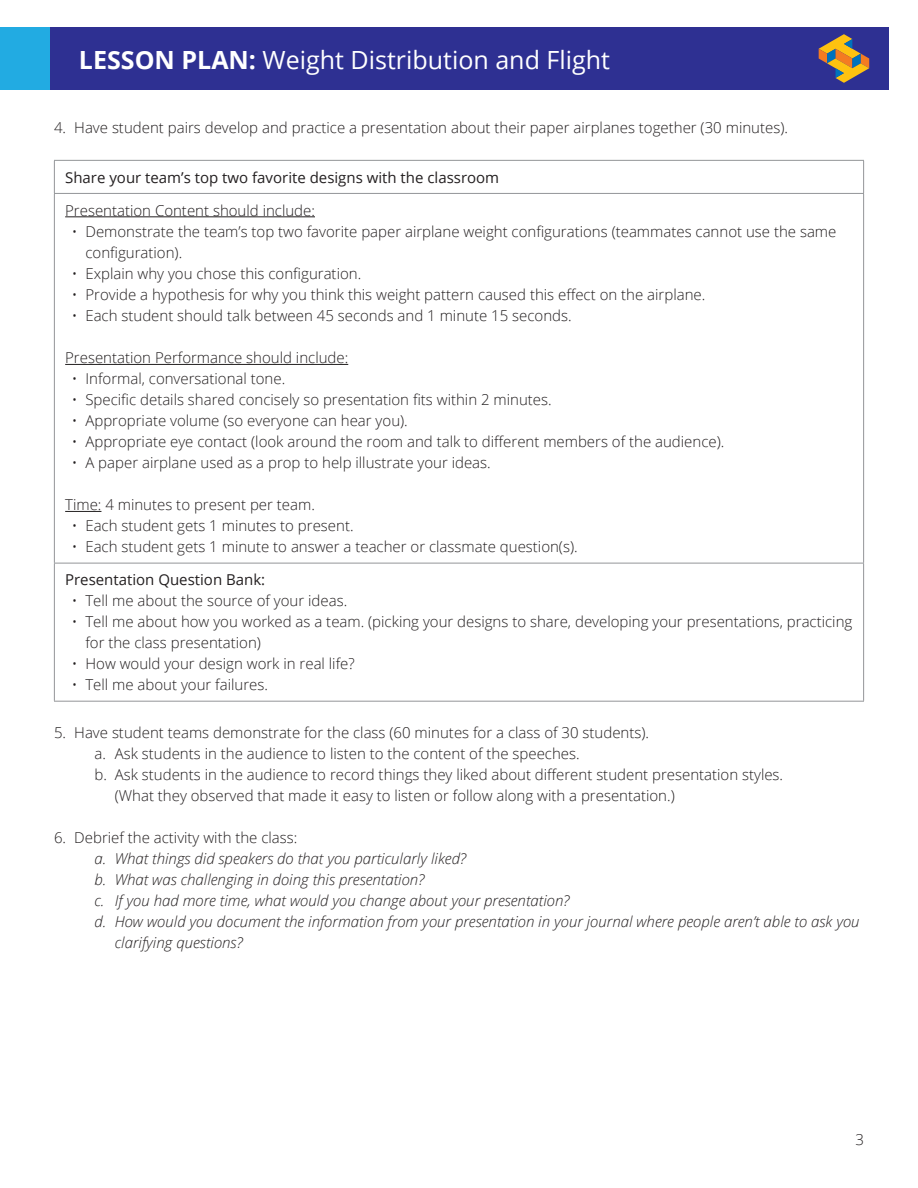
<style>
.page{position:relative;width:918px;height:1188px;background:#fff}
.page>*{position:absolute;margin:0;border:0;box-sizing:border-box;transform-origin:0 0}
.t1{font:25.05px "Open Sans";color:#fff}
.Sub-bullet__no_lette{font:300 15px/21px "Open Sans";color:#231f20}
.t2{font:italic 300 15px/21px "Open Sans";color:#231f20}
.t3{font:15px "Open Sans";color:#231f20}
.s1{font-weight:700}
</style>
<div class="page">
<div style="left:26px;top:27px;width:864px;height:63px;background:#2e3092"></div>
<svg style="left:819px;top:34px;width:50px;height:49px"></svg>
<div style="left:0;top:27px;width:50px;height:63px;background:#22abe2"></div>
<hr style="left:54px;top:160px;width:810px;height:1px;background:#939598">
<hr style="left:54px;top:161px;width:1px;height:32px;background:#939598">
<hr style="left:863px;top:161px;width:1px;height:32px;background:#939598">
<hr style="left:54px;top:193px;width:810px;height:1px;background:#939598">
<hr style="left:54px;top:194px;width:1px;height:369px;background:#939598">
<hr style="left:863px;top:194px;width:1px;height:369px;background:#939598">
<hr style="left:54px;top:563px;width:810px;height:1px;background:#939598">
<hr style="left:54px;top:563px;width:1px;height:138px;background:#939598">
<hr style="left:863px;top:563px;width:1px;height:138px;background:#939598">
<hr style="left:54px;top:701px;width:810px;height:1px;background:#939598">
<hr style="left:65px;top:216px;width:250px;height:1px;background:#231f20">
<hr style="left:65px;top:364px;width:283px;height:1px;background:#231f20">
<hr style="left:65px;top:511px;width:36px;height:1px;background:#231f20">
<h1 class="t1" style="left:79px;top:43px;width:533px"><span class="s1">LESSON PLAN:</span> Weight Distribution and Flight</h1>
<p class="Sub-bullet__no_lette" style="left:54px;top:117px;width:736px">4. Have student pairs develop and practice a presentation about their paper airplanes together (30 minutes).</p>
<p class="t3" style="left:65px;top:167px;width:436px">Share your team’s top two favorite designs with the classroom</p>
<p class="Sub-bullet__no_lette" style="left:65px;top:199px;width:251px">Presentation Content should include:</p>
<p class="Sub-bullet__no_lette" style="left:85px;top:220px;width:753px;text-indent:-14px">• Demonstrate the team’s top two favorite paper airplane weight configurations (teammates cannot use the same configuration).</p>
<p class="Sub-bullet__no_lette" style="left:72px;top:262px;width:291px">• Explain why you chose this configuration.</p>
<p class="Sub-bullet__no_lette" style="left:72px;top:283px;width:635px">• Provide a hypothesis for why you think this weight pattern caused this effect on the airplane.</p>
<p class="Sub-bullet__no_lette" style="left:72px;top:304px;width:501px">• Each student should talk between 45 seconds and 1 minute 15 seconds.</p>
<p class="Sub-bullet__no_lette" style="left:65px;top:347px;width:285px">Presentation Performance should include:</p>
<p class="Sub-bullet__no_lette" style="left:72px;top:368px;width:215px">• Informal, conversational tone.</p>
<p class="Sub-bullet__no_lette" style="left:72px;top:389px;width:481px">• Specific details shared concisely so presentation fits within 2 minutes.</p>
<p class="Sub-bullet__no_lette" style="left:72px;top:410px;width:337px">• Appropriate volume (so everyone can hear you).</p>
<p class="Sub-bullet__no_lette" style="left:72px;top:431px;width:654px">• Appropriate eye contact (look around the room and talk to different members of the audience).</p>
<p class="Sub-bullet__no_lette" style="left:72px;top:452px;width:420px">• A paper airplane used as a prop to help illustrate your ideas.</p>
<p class="Sub-bullet__no_lette" style="left:65px;top:494px;width:251px">Time: 4 minutes to present per team.</p>
<p class="Sub-bullet__no_lette" style="left:72px;top:515px;width:283px">• Each student gets 1 minutes to present.</p>
<p class="Sub-bullet__no_lette" style="left:72px;top:536px;width:507px">• Each student gets 1 minute to answer a teacher or classmate question(s).</p>
<p class="t3" style="left:65px;top:570px;width:202px">Presentation Question Bank:</p>
<p class="Sub-bullet__no_lette" style="left:72px;top:590px;width:277px">• Tell me about the source of your ideas.</p>
<p class="Sub-bullet__no_lette" style="left:85px;top:611px;width:768px;text-indent:-14px">• Tell me about how you worked as a team. (picking your designs to share, developing your presentations, practicing for the class presentation)</p>
<p class="Sub-bullet__no_lette" style="left:72px;top:653px;width:284px">• How would your design work in real life?</p>
<p class="Sub-bullet__no_lette" style="left:72px;top:674px;width:198px">• Tell me about your failures.</p>
<p class="Sub-bullet__no_lette" style="left:54px;top:721px;width:597px">5. Have student teams demonstrate for the class (60 minutes for a class of 30 students).</p>
<p class="Sub-bullet__no_lette" style="left:94px;top:742px;width:487px">a. Ask students in the audience to listen to the content of the speeches.</p>
<p class="Sub-bullet__no_lette" style="left:94px;top:763px;width:690px">b. Ask students in the audience to record things they liked about different student presentation styles.</p>
<p class="Sub-bullet__no_lette" style="left:115px;top:784px;width:562px">(What they observed that made it easy to listen or follow along with a presentation.)</p>
<p class="Sub-bullet__no_lette" style="left:54px;top:826px;width:245px">6. Debrief the activity with the class:</p>
<p class="t2" style="left:94px;top:847px;width:373px">a. What things did speakers do that you particularly liked?</p>
<p class="t2" style="left:94px;top:868px;width:331px">b. What was challenging in doing this presentation?</p>
<p class="t2" style="left:94px;top:889px;width:476px">c. If you had more time, what would you change about your presentation?</p>
<p class="t2" style="left:115px;top:910px;width:746px;text-indent:-20px">d. How would you document the information from your presentation in your journal where people aren’t able to ask you clarifying questions?</p>
<p class="Sub-bullet__no_lette" style="left:855px;top:1129px;width:10px">3</p>
</div>
